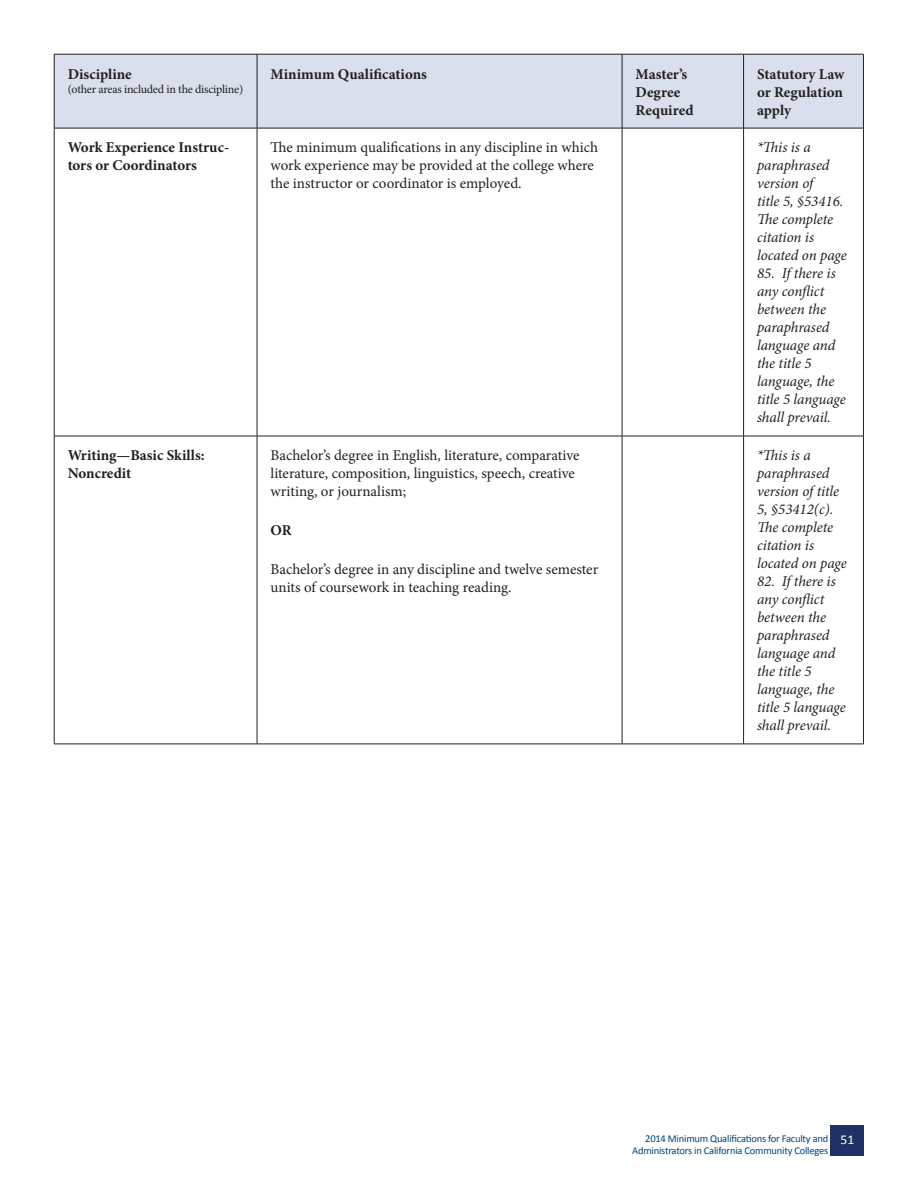
<style>
.page{position:relative;width:918px;height:1188px;background:#fff}
.page>*{position:absolute;margin:0;border:0;box-sizing:border-box;transform-origin:0 0}
.t1{font:italic 15px/18px "Minion Pro";letter-spacing:-.005em;color:#231f20}
.t2{font:15px/18px "Minion Pro";color:#231f20}
.t3{font:700 15px/18px "Minion Pro";color:#231f20}
.t4{font:12px "Minion Pro";letter-spacing:-.02em;color:#231f20}
.t5{font:10.5px/12.6px "Calibri";letter-spacing:-.02em;color:#00447b}
.s1{font-size:13.5px;color:#fff}
</style>
<div class="page">
<div style="left:831px;top:1125px;width:33px;height:31px;background:#203165"></div>
<div style="left:55px;top:55px;width:808px;height:73px;background:#d9dfec"></div>
<hr style="left:54px;top:54px;width:203px;height:1px;background:#231f20">
<hr style="left:54px;top:54px;width:1px;height:74px;background:#231f20">
<hr style="left:257px;top:54px;width:365px;height:1px;background:#231f20">
<hr style="left:257px;top:54px;width:1px;height:74px;background:#231f20">
<hr style="left:622px;top:54px;width:122px;height:1px;background:#231f20">
<hr style="left:622px;top:54px;width:1px;height:74px;background:#231f20">
<hr style="left:744px;top:54px;width:120px;height:1px;background:#231f20">
<hr style="left:743px;top:54px;width:1px;height:74px;background:#231f20">
<hr style="left:863px;top:54px;width:1px;height:74px;background:#231f20">
<hr style="left:54px;top:128px;width:203px;height:1px;background:#231f20">
<hr style="left:54px;top:128px;width:1px;height:308px;background:#231f20">
<hr style="left:257px;top:128px;width:365px;height:1px;background:#231f20">
<hr style="left:257px;top:128px;width:1px;height:308px;background:#231f20">
<hr style="left:622px;top:128px;width:122px;height:1px;background:#231f20">
<hr style="left:622px;top:128px;width:1px;height:308px;background:#231f20">
<hr style="left:744px;top:128px;width:120px;height:1px;background:#231f20">
<hr style="left:743px;top:128px;width:1px;height:308px;background:#231f20">
<hr style="left:863px;top:128px;width:1px;height:308px;background:#231f20">
<hr style="left:54px;top:436px;width:203px;height:1px;background:#231f20">
<hr style="left:54px;top:436px;width:1px;height:308px;background:#231f20">
<hr style="left:257px;top:436px;width:365px;height:1px;background:#231f20">
<hr style="left:257px;top:436px;width:1px;height:308px;background:#231f20">
<hr style="left:622px;top:436px;width:122px;height:1px;background:#231f20">
<hr style="left:622px;top:436px;width:1px;height:308px;background:#231f20">
<hr style="left:744px;top:436px;width:120px;height:1px;background:#231f20">
<hr style="left:743px;top:436px;width:1px;height:308px;background:#231f20">
<hr style="left:863px;top:436px;width:1px;height:308px;background:#231f20">
<hr style="left:54px;top:744px;width:203px;height:1px;background:#231f20">
<hr style="left:257px;top:744px;width:365px;height:1px;background:#231f20">
<hr style="left:622px;top:744px;width:122px;height:1px;background:#231f20">
<hr style="left:744px;top:744px;width:120px;height:1px;background:#231f20">
<p class="t3" style="left:68px;top:65px;width:66px">Discipline</p>
<p class="t4" style="left:68px;top:81px;width:177px">(other areas included in the discipline)</p>
<p class="t3" style="left:271px;top:65px;width:158px">Minimum Qualifications</p>
<p class="t3" style="left:636px;top:65px;width:53px">Master’s</p>
<p class="t3" style="left:636px;top:83px;width:46px">Degree</p>
<p class="t3" style="left:636px;top:101px;width:60px">Required</p>
<p class="t3" style="left:757px;top:65px;width:89px;text-align:justify">Statutory Law or Regulation apply</p>
<p class="t3" style="left:68px;top:139px;width:163px">Work Experience Instruc&shy;tors or Coordinators</p>
<p class="t2" style="left:271px;top:139px;width:329px">The minimum qualifications in any discipline in which work experience may be provided at the college where the instructor or coordinator is employed.</p>
<p class="t1" style="left:757px;top:139px;width:91px">*This is a paraphrased version of<br>title 5, §53416.<br>The complete citation is located on page</p>
<p class="t1" style="left:757px;top:265px;width:90px">85. If there is any conflict between the paraphrased language and the title 5 language, the title 5 language shall prevail.</p>
<p class="t3" style="left:68px;top:446px;width:138px">Writing—Basic Skills:<br>Noncredit</p>
<p class="t2" style="left:271px;top:447px;width:310px">Bachelor’s degree in English, literature, comparative literature, composition, linguistics, speech, creative writing, or journalism;</p>
<p class="t3" style="left:271px;top:521px;width:23px">OR</p>
<p class="t2" style="left:271px;top:561px;width:329px">Bachelor’s degree in any discipline and twelve semester units of coursework in teaching reading.</p>
<p class="t1" style="left:757px;top:447px;width:91px">*This is a paraphrased version of title<br>5, §53412(c).<br>The complete citation is located on page</p>
<p class="t1" style="left:757px;top:573px;width:90px">82. If there is any conflict between the paraphrased language and the title 5 language, the title 5 language shall prevail.</p>
<p class="t5" style="left:632px;top:1132px;width:224px;text-indent:13px">2014 Minimum Qualifications for Faculty and <span class="s1">51<br></span>Administrators in California Community Colleges</p>
</div>
